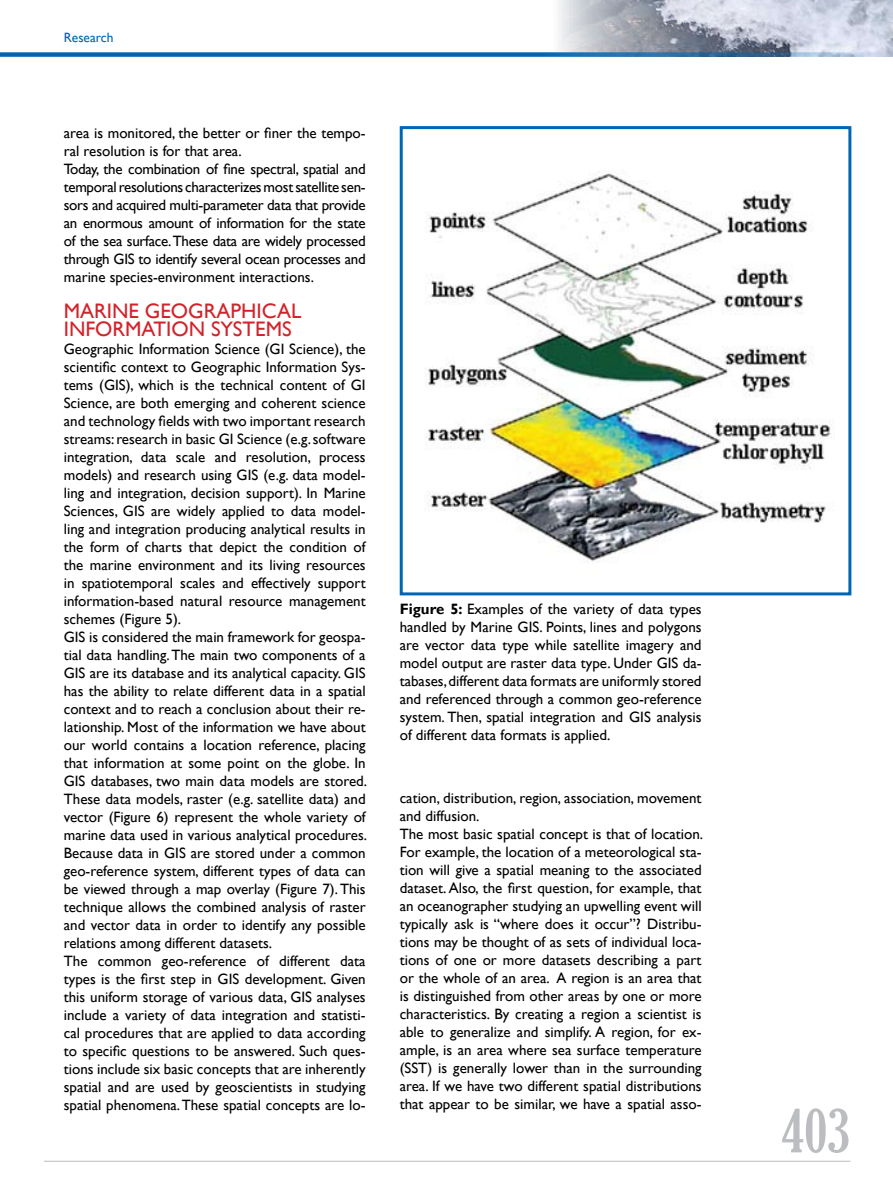
<style>
.page{position:relative;width:893px;height:1191px;background:#fff}
.page>*{position:absolute;margin:0;border:0;box-sizing:border-box;transform-origin:0 0}
.t1{font:extra-condensed 60px "Gloucester";color:#bcbdc0}
.t2{font:21px/18px "Gill Sans";color:#d2232a}
.t3{font:15px/18px "Gill Sans";color:#000}
.t4{font:15px/18px "Gill Sans";letter-spacing:-.02em;color:#000}
.t5{font:13.5px "Gill Sans";color:#0066b3}
.s1{font-weight:700}
</style>
<div class="page">
<img style="left:558px;top:0;width:335px;height:52px">
<hr style="left:44px;top:1160px;width:806px;height:1px;background:#bcbdc0">
<svg style="left:0;top:52px;width:893px;height:5px;background:#317cb7"></svg>
<img style="left:425px;top:173px;width:408px;height:389px">
<div style="left:400px;top:126px;width:451px;height:469px;border:3px solid #0066b3"></div>
<p class="t5" style="left:64px;top:30px;width:51px">Research</p>
<p class="t4" style="left:64px;top:124px;width:303px">area is monitored, the better or finer the tempo&shy;ral resolution is for that area.<br>Today, the combination of fine spectral, spatial and temporal resolutions characterizes most satellite sen&shy;sors and acquired multi-parameter data that provide an enormous amount of information for the state of the sea surface. These data are widely processed through GIS to identify several ocean processes and marine species-environment interactions.</p>
<h2 class="t2" style="left:64px;top:302px;width:239px">MARINE GEOGRAPHICAL<br>INFORMATION SYSTEMS</h2>
<p class="t3" style="left:64px;top:340px;width:305px">Geographic Information Science (GI Science), the scientific context to Geographic Information Sys&shy;tems (GIS), which is the technical content of GI Science, are both emerging and coherent science and technology fields with two important research streams: research in basic GI Science (e.g. software integration, data scale and resolution, process models) and research using GIS (e.g. data model&shy;ling and integration, decision support). In Marine Sciences, GIS are widely applied to data model&shy;ling and integration producing analytical results in the form of charts that depict the condition of the marine environment and its living resources in spatiotemporal scales and effectively support information-based natural resource management schemes (Figure 5).<br>GIS is considered the main framework for geospa&shy;tial data handling. The main two components of a GIS are its database and its analytical capacity. GIS has the ability to relate different data in a spatial context and to reach a conclusion about their re&shy;lationship. Most of the information we have about our world contains a location reference, placing that information at some point on the globe. In GIS databases, two main data models are stored.<br>These data models, raster (e.g. satellite data) and vector (Figure 6) represent the whole variety of marine data used in various analytical procedures.<br>Because data in GIS are stored under a common geo-reference system, different types of data can be viewed through a map overlay (Figure 7). This technique allows the combined analysis of raster and vector data in order to identify any possible relations among different datasets.<br>The common geo-reference of different data types is the first step in GIS development. Given this uniform storage of various data, GIS analyses include a variety of data integration and statisti&shy;cal procedures that are applied to data according to specific questions to be answered. Such ques&shy;tions include six basic concepts that are inherently spatial and are used by geoscientists in studying spatial phenomena. These spatial concepts are lo-</p>
<p class="t3" style="left:400px;top:600px;width:303px;text-align:justify"><span class="s1">Figure 5:</span> Examples of the variety of data types handled by Marine GIS. Points, lines and polygons are vector data type while satellite imagery and model output are raster data type. Under GIS da&shy;tabases, different data formats are uniformly stored and referenced through a common geo-reference system. Then, spatial integration and GIS analysis of different data formats is applied.</p>
<p class="t3" style="left:400px;top:789px;width:305px">cation, distribution, region, association, movement and diffusion.<br>The most basic spatial concept is that of location.<br>For example, the location of a meteorological sta&shy;tion will give a spatial meaning to the associated dataset. Also, the first question, for example, that an oceanographer studying an upwelling event will typically ask is “where does it occur”? Distribu&shy;tions may be thought of as sets of individual loca&shy;tions of one or more datasets describing a part or the whole of an area. A region is an area that is distinguished from other areas by one or more characteristics. By creating a region a scientist is able to generalize and simplify. A region, for ex&shy;ample, is an area where sea surface temperature (SST) is generally lower than in the surrounding area. If we have two different spatial distributions that appear to be similar, we have a spatial asso-</p>
<h1 class="t1" style="left:781px;top:1095px;width:71px">403</h1>
</div>
